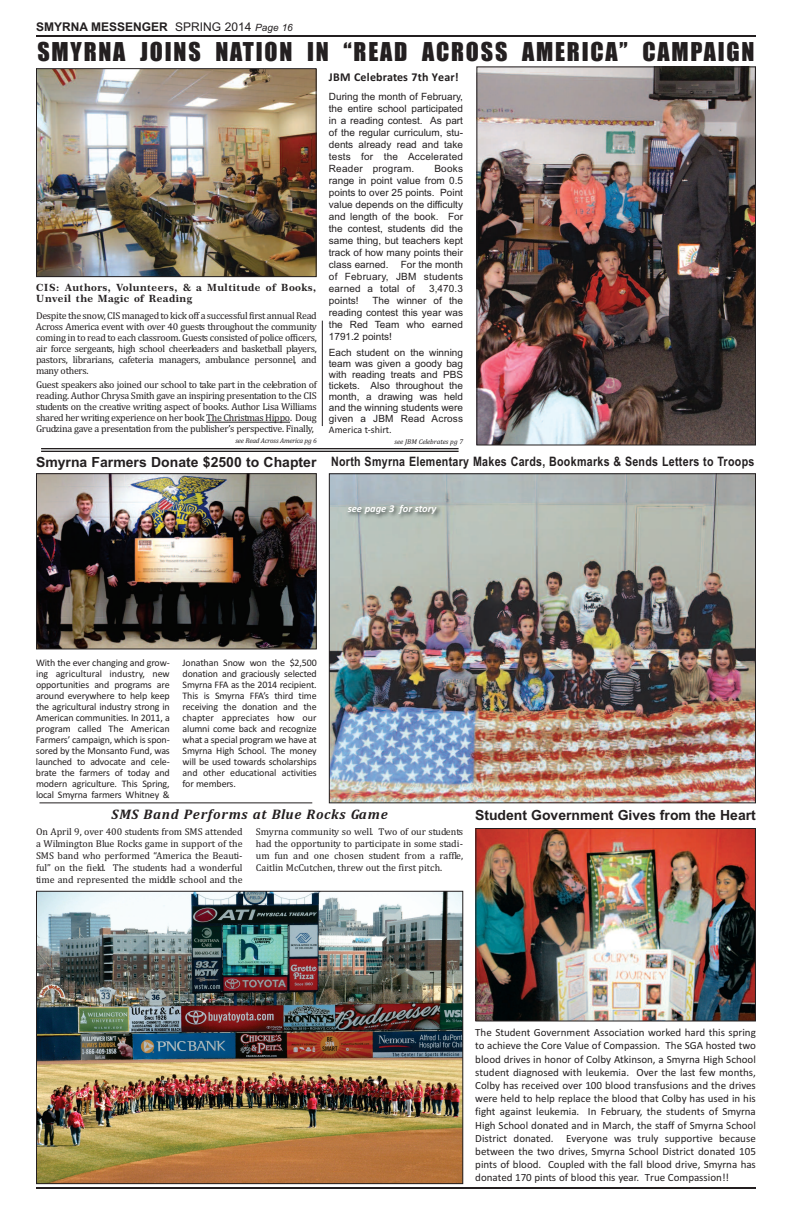
<style>
.page{position:relative;width:792px;height:1224px;background:#fff}
.page>*{position:absolute;margin:0;border:0;box-sizing:border-box;transform-origin:0 0}
.t1{font:24px "Impact";letter-spacing:.075em;color:#231f20}
.t2{font:700 14px "Arial";color:#231f20}
.t3{font:italic 700 14px "Cambria";letter-spacing:.055em;color:#231f20}
.t4{font:700 13px "Arial Narrow";letter-spacing:.025em;color:#231f20}
.t5{font:700 12px "Arial";color:#231f20}
.t6{font:700 12px "Calibri";letter-spacing:.015em;color:#231f20}
.t7{font:11px/13.2px "Calibri";color:#231f20;text-align:justify}
.t8{font:italic 700 10.5px "Calibri";color:#fff}
.t9{font:10px/11px "Cambria";letter-spacing:-.025em;color:#231f20;text-align:justify}
.t10{font:10px/11px "Calibri";letter-spacing:-.015em;color:#231f20;text-align:justify}
.t11{font:10px/12px "Arial";color:#231f20;text-align:justify}
.t12{font:10px/11px "Century 751 BT Bold B";letter-spacing:.04em;color:#231f20}
.t13{font:italic 7px "Cambria";letter-spacing:-.025em;color:#231f20}
.t14{font:italic 7px "Cambria";color:#231f20}
.s1{font-weight:400}
.s2{font-weight:400;font-style:italic;font-size:10px}
</style>
<div class="page">
<hr style="left:36px;top:35px;width:720px;height:2px;background:#231f20">
<hr style="left:36px;top:1187px;width:720px;height:2px;background:#231f20">
<img style="left:478px;top:68px;width:276px;height:375px">
<div style="left:476px;top:66px;width:280px;height:379px;border:1px solid #231f20"></div>
<img style="left:38px;top:70px;width:277px;height:205px">
<div style="left:36px;top:68px;width:281px;height:209px;border:1px solid #231f20"></div>
<hr style="left:206px;top:422px;width:84px;height:1px;background:#231f20">
<img style="left:331px;top:475px;width:423px;height:326px">
<div style="left:329px;top:473px;width:427px;height:330px;border:1px solid #231f20"></div>
<img style="left:477px;top:830px;width:277px;height:189px">
<div style="left:475px;top:828px;width:281px;height:193px;border:1px solid #231f20"></div>
<img style="left:38px;top:893px;width:423px;height:289px">
<div style="left:36px;top:891px;width:427px;height:293px;border:1px solid #231f20"></div>
<img style="left:38px;top:475px;width:277px;height:172px">
<div style="left:36px;top:473px;width:281px;height:176px;border:1px solid #231f20"></div>
<hr style="left:41px;top:448px;width:418px;height:1px;background:#231f20">
<hr style="left:41px;top:451px;width:418px;height:1px;background:#231f20">
<hr style="left:39px;top:802px;width:273px;height:1px;background:#231f20">
<img style="left:339px;top:499px;width:117px;height:34px">
<hr style="left:322px;top:321px;width:1px;height:105px;background:#231f20">
<p class="t5" style="left:36px;top:20px;width:258px">SMYRNA MESSENGER <span class="s1">SPRING 2014</span> <span class="s2">Page 16</span></p>
<h1 class="t1" style="left:37px;top:39px;width:719px">SMYRNA JOINS NATION IN “READ ACROSS AMERICA” CAMPAIGN</h1>
<p class="t12" style="left:36px;top:282px;width:282px">CIS: Authors, Volunteers, &amp; a Multitude of Books,<br>Unveil the Magic of Reading</p>
<p class="t9" style="left:36px;top:310px;width:282px">Despite the snow, CIS managed to kick off a successful first annual Read Across America event with over 40 guests throughout the community coming in to read to each classroom. Guests consisted of police officers, air force sergeants, high school cheerleaders and basketball players, pastors, librarians, cafeteria managers, ambulance personnel, and many others.</p>
<p class="t9" style="left:36px;top:380px;width:282px">Guest speakers also joined our school to take part in the celebration of reading. Author Chrysa Smith gave an inspiring presentation to the CIS students on the creative writing aspect of books. Author Lisa Williams shared her writing experience on her book The Christmas Hippo. Doug Grudzina gave a presentation from the publisher’s perspective. Finally,</p>
<p class="t13" style="left:235px;top:437px;width:83px">see Read Across America pg 6</p>
<h2 class="t2" style="left:36px;top:453px;width:282px">Smyrna Farmers Donate $2500 to Chapter</h2>
<p class="t6" style="left:329px;top:70px;width:131px">JBM Celebrates 7th Year!</p>
<p class="t11" style="left:329px;top:90px;width:136px">During the month of February, the entire school participated in a reading contest. As part of the regular curriculum, stu&shy;dents already read and take tests for the Accelerated Reader program.</p>
<p class="t11" style="left:329px;top:162px;width:136px;text-indent:105px">Books range in point value from 0.5 points to over 25 points. Point value depends on the difficulty and length of the book. For the contest, students did the same thing, but teachers kept track of how many points their class earned. For the month of February, JBM students earned a total of</p>
<p class="t11" style="left:429px;top:282px;width:36px">3,470.3</p>
<p class="t11" style="left:329px;top:294px;width:136px;text-indent:44px">The winner of the reading contest this year was the Red Team who earned 1791.2 points!</p>
<p class="t11" style="left:329px;top:347px;width:136px;line-height:11px">Each student on the winning team was given a goody bag with reading treats and PBS tickets. Also throughout the month, a drawing was held and the winning students were given a JBM Read Across</p>
<p class="t10" style="left:329px;top:424px;width:64px">America t-shirt.</p>
<p class="t14" style="left:394px;top:437px;width:70px">see JBM Celebrates pg 7</p>
<p class="t11" style="left:329px;top:294px;width:31px">points!</p>
<h3 class="t4" style="left:331px;top:454px;width:425px">North Smyrna Elementary Makes Cards, Bookmarks &amp; Sends Letters to Troops</h3>
<p class="t8" style="left:348px;top:502px;width:90px">see page 3 for story</p>
<p class="t10" style="left:36px;top:657px;width:135px">With the ever changing and grow&shy;ing agricultural industry, new opportunities and programs are around everywhere to help keep the agricultural industry strong in American communities. In 2011, a program called The American Farmers’ campaign, which is spon&shy;sored by the Monsanto Fund, was launched to advocate and cele&shy;brate the farmers of today and modern agriculture. This Spring, local Smyrna farmers Whitney &amp;</p>
<p class="t10" style="left:183px;top:657px;width:136px">Jonathan Snow won the $2,500 donation and graciously selected Smyrna FFA as the 2014 recipient.<br>This is Smyrna FFA’s third time receiving the donation and the chapter appreciates how our alumni come back and recognize what a special program we have at Smyrna High School. The money will be used towards scholarships and other educational activities for members.</p>
<h2 class="t3" style="left:112px;top:806px;width:278px">SMS Band Performs at Blue Rocks Game</h2>
<p class="t9" style="left:256px;top:826px;width:209px;line-height:12px">Smyrna community so well. Two of our students had the opportunity to participate in some stadi&shy;um fun and one chosen student from a raffle, Caitlin McCutchen, threw out the first pitch.</p>
<p class="t9" style="left:36px;top:825px;width:208px;line-height:12px">On April 9, over 400 students from SMS attended a Wilmington Blue Rocks game in support of the SMS band who performed “America the Beauti&shy;ful” on the field. The students had a wonderful time and represented the middle school and the</p>
<h2 class="t2" style="left:475px;top:806px;width:282px">Student Government Gives from the Heart</h2>
<p class="t7" style="left:475px;top:1026px;width:282px">The Student Government Association worked hard this spring to achieve the Core Value of Compassion. The SGA hosted two blood drives in honor of Colby Atkinson, a Smyrna High School student diagnosed with leukemia. Over the last few months, Colby has received over 100 blood transfusions and the drives were held to help replace the blood that Colby has used in his fight against leukemia. In February, the students of Smyrna High School donated and in March, the staff of Smyrna School District donated. Everyone was truly supportive because between the two drives, Smyrna School District donated 105 pints of blood. Coupled with the fall blood drive, Smyrna has donated 170 pints of blood this year. True Compassion!!</p>
</div>
